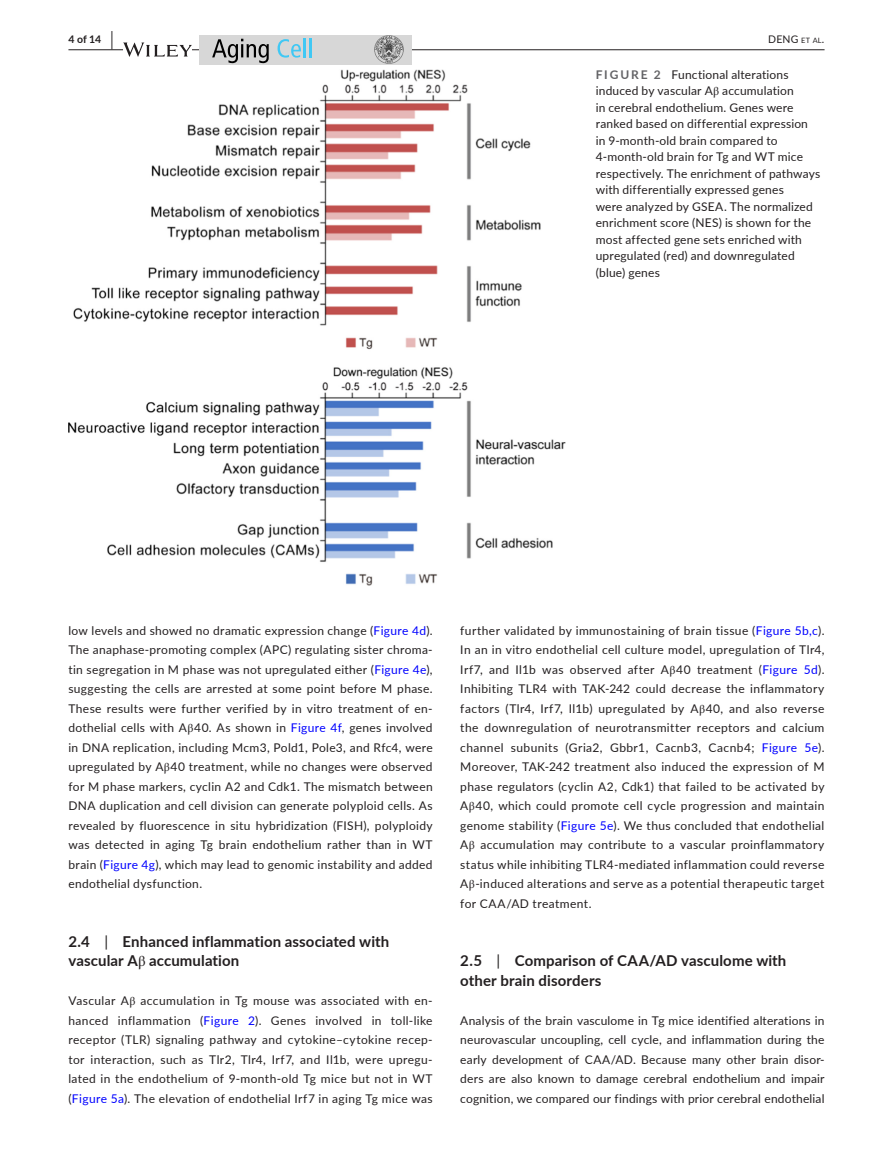
<style>
.page{position:relative;width:893px;height:1174px;background:#fff}
.page>*{position:absolute;margin:0;border:0;box-sizing:border-box;transform-origin:0 0}
.t1{font:700 15px/19.5px "Lato";letter-spacing:.005em;color:#231f20}
.t2{font:12px/19.5px "Lato";letter-spacing:.015em;color:#231f20;text-align:justify}
.t3{font:10.5px "Lato";color:#231f20}
.t4{font:700 10.5px "Lato";color:#231f20}
.s1{font-size:19.5px}
.s2{font-size:7.35px}
.s3{font-weight:700;color:#636366}
.s4{font-family:"STIX"}
.s5{color:#00f}
.s6{font-weight:400}
.s7{font-family:"STIX";font-weight:400}
</style>
<div class="page">
<hr style="left:68px;top:49px;width:756px;height:1px;background:#231f20">
<svg style="left:123px;top:42px;width:69px;height:15px"></svg>
<div style="left:200px;top:35px;width:212px;height:29px;background:#d7d7d7"></div>
<svg style="left:212px;top:39px;width:57px;height:24px"></svg>
<svg style="left:278px;top:38px;width:33px;height:20px"></svg>
<img style="left:375px;top:35px;width:28px;height:29px">
<img style="left:68px;top:69px;width:498px;height:516px">
<p class="t4" style="left:68px;top:31px;width:46px">4 of 14 <span class="s1">|</span></p>
<p class="t3" style="left:768px;top:31px;width:58px">DENG <span class="s2">et al</span>.</p>
<p class="t2" style="left:596px;top:66px;width:226px;line-height:16.5px;text-align:left"><span class="s3">FIGURE 2</span> Functional alterations induced by vascular A<span class="s4">β</span> accumulation<br>in cerebral endothelium. Genes were ranked based on differential expression in 9-month-old brain compared to 4-month-old brain for Tg and WT mice respectively. The enrichment of pathways with differentially expressed genes<br>were analyzed by GSEA. The normalized enrichment score (NES) is shown for the most affected gene sets enriched with upregulated (red) and downregulated (blue) genes</p>
<p class="t2" style="left:68px;top:620px;width:366px">low levels and showed no dramatic expression change (<span class="s5">Figure 4d</span>).<br>The anaphase-promoting complex (APC) regulating sister chroma&shy;tin segregation in M phase was not upregulated either (<span class="s5">Figure 4e</span>), suggesting the cells are arrested at some point before M phase.<br>These results were further verified by in vitro treatment of en&shy;dothelial cells with A<span class="s4">β</span>40. As shown in <span class="s5">Figure 4f</span>, genes involved in DNA replication, including Mcm3, Pold1, Pole3, and Rfc4, were upregulated by A<span class="s4">β</span>40 treatment, while no changes were observed for M phase markers, cyclin A2 and Cdk1. The mismatch between DNA duplication and cell division can generate polyploid cells. As revealed by fluorescence in situ hybridization (FISH), polyploidy was detected in aging Tg brain endothelium rather than in WT brain (<span class="s5">Figure 4g</span>), which may lead to genomic instability and added endothelial dysfunction.</p>
<p class="t1" style="left:68px;top:931px;width:322px">2.4 <span class="s6">|</span> Enhanced inflammation associated with vascular A<span class="s7">β</span> accumulation</p>
<p class="t2" style="left:68px;top:990px;width:366px">Vascular A<span class="s4">β</span> accumulation in Tg mouse was associated with en&shy;hanced inflammation (<span class="s5">Figure 2</span>). Genes involved in toll-like receptor (TLR) signaling pathway and cytokine–cytokine recep&shy;tor interaction, such as Tlr2, Tlr4, Irf7, and Il1b, were upregu&shy;lated in the endothelium of 9-month-old Tg mice but not in WT (<span class="s5">Figure 5a</span>). The elevation of endothelial Irf7 in aging Tg mice was</p>
<p class="t2" style="left:460px;top:620px;width:366px">further validated by immunostaining of brain tissue (<span class="s5">Figure 5b,c</span>).<br>In an in vitro endothelial cell culture model, upregulation of Tlr4, Irf7, and Il1b was observed after A<span class="s4">β</span>40 treatment (<span class="s5">Figure 5d</span>).<br>Inhibiting TLR4 with TAK-242 could decrease the inflammatory factors (Tlr4, Irf7, Il1b) upregulated by A<span class="s4">β</span>40, and also reverse the downregulation of neurotransmitter receptors and calcium channel subunits (Gria2, Gbbr1, Cacnb3, Cacnb4; <span class="s5">Figure 5e</span>).<br>Moreover, TAK-242 treatment also induced the expression of M phase regulators (cyclin A2, Cdk1) that failed to be activated by A<span class="s4">β</span>40, which could promote cell cycle progression and maintain genome stability (<span class="s5">Figure 5e</span>). We thus concluded that endothelial A<span class="s4">β</span> accumulation may contribute to a vascular proinflammatory status while inhibiting TLR4-mediated inflammation could reverse A<span class="s4">β</span>-induced alterations and serve as a potential therapeutic target for CAA/AD treatment.</p>
<p class="t1" style="left:460px;top:950px;width:328px">2.5 <span class="s6">|</span> Comparison of CAA/AD vasculome with other brain disorders</p>
<p class="t2" style="left:460px;top:1010px;width:366px">Analysis of the brain vasculome in Tg mice identified alterations in neurovascular uncoupling, cell cycle, and inflammation during the early development of CAA/AD. Because many other brain disor&shy;ders are also known to damage cerebral endothelium and impair cognition, we compared our findings with prior cerebral endothelial</p>
</div>
